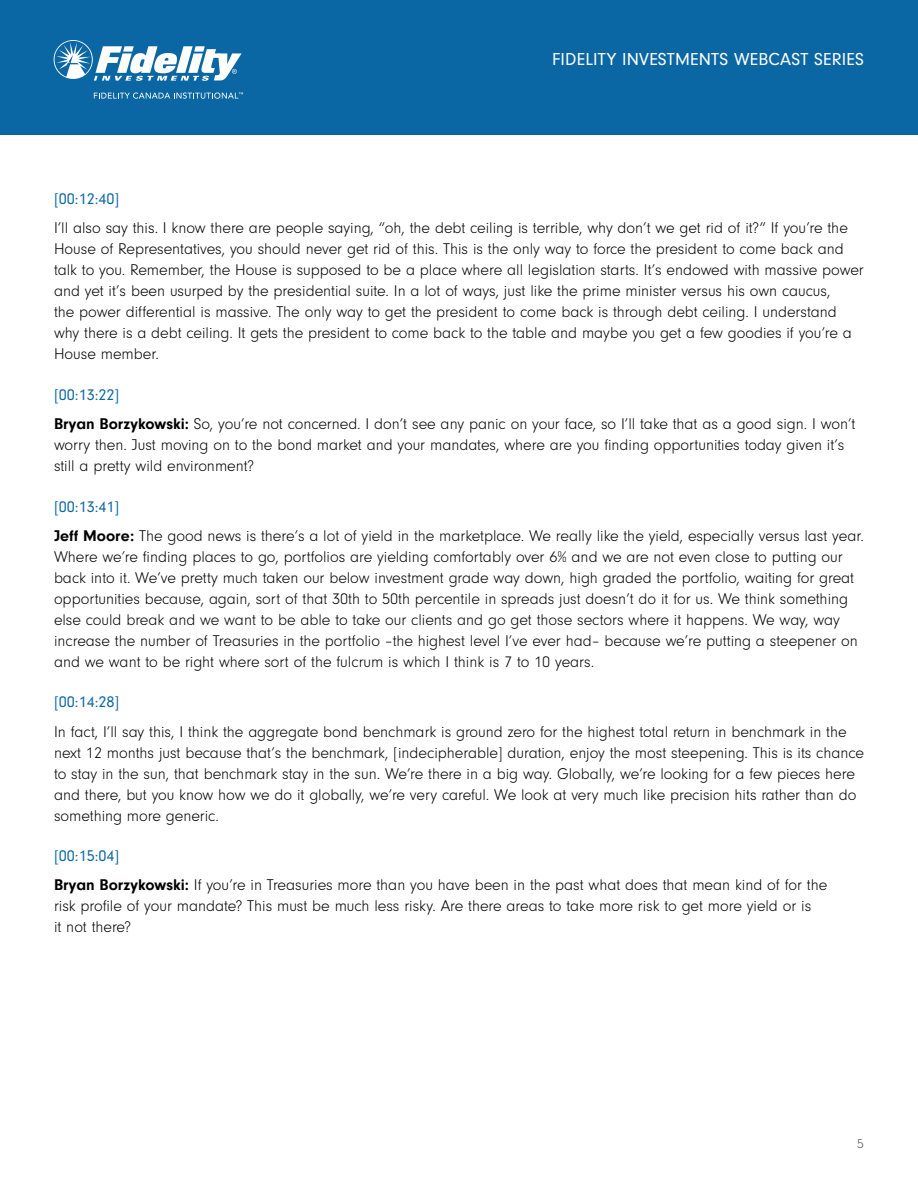
<style>
.page{position:relative;width:918px;height:1188px;background:#fff}
.page>*{position:absolute;margin:0;border:0;box-sizing:border-box;transform-origin:0 0}
.t1{font:18px "Neuzeit Gro";letter-spacing:.01em;color:#fff}
.t2{font:300 16.2px/21px "Neuzeit Gro";color:#000}
.t3{font:16.2px "Neuzeit Gro";color:#0b67a3}
.t4{font:300 13.5px "Neuzeit Gro";color:#58595b}
.s1{font-weight:400;color:#0b67a3}
.s2{font-weight:700}
</style>
<div class="page">
<div style="left:0;top:0;width:918px;height:135px;background:#0b67a3"></div>
<svg style="left:54px;top:40px;width:188px;height:41px"></svg>
<svg style="left:94px;top:92px;width:149px;height:7px"></svg>
<p class="t1" style="left:552px;top:49px;width:313px">FIDELITY INVESTMENTS WEBCAST SERIES</p>
<p class="t3" style="left:54px;top:190px;width:67px">[00:12:40]</p>
<p class="t2" style="left:54px;top:218px;width:811px">I’ll also say this. I know there are people saying, “oh, the debt ceiling is terrible, why don’t we get rid of it?” If you’re the House of Representatives, you should never get rid of this. This is the only way to force the president to come back and talk to you. Remember, the House is supposed to be a place where all legislation starts. It’s endowed with massive power and yet it’s been usurped by the presidential suite. In a lot of ways, just like the prime minister versus his own caucus,<br>the power differential is massive. The only way to get the president to come back is through debt ceiling. I understand why there is a debt ceiling. It gets the president to come back to the table and maybe you get a few goodies if you’re a House member.</p>
<p class="t2" style="left:54px;top:380px;width:803px;line-height:29.2px"><span class="s1">[00:13:22]<br></span><span class="s2">Bryan Borzykowski:</span> So, you’re not concerned. I don’t see any panic on your face, so I’ll take that as a good sign. I won’t</p>
<p class="t2" style="left:54px;top:435px;width:792px">worry then. Just moving on to the bond market and your mandates, where are you finding opportunities today given it’s still a pretty wild environment?</p>
<p class="t2" style="left:54px;top:492px;width:812px;line-height:29.2px"><span class="s1">[00:13:41]<br></span><span class="s2">Jeff Moore:</span> The good news is there’s a lot of yield in the marketplace. We really like the yield, especially versus last year.</p>
<p class="t2" style="left:54px;top:546px;width:805px">Where we’re finding places to go, portfolios are yielding comfortably over 6% and we are not even close to putting our back into it. We’ve pretty much taken our below investment grade way down, high graded the portfolio, waiting for great opportunities because, again, sort of that 30th to 50th percentile in spreads just doesn’t do it for us. We think something else could break and we want to be able to take our clients and go get those sectors where it happens. We way, way increase the number of Treasuries in the portfolio –the highest level I’ve ever had– because we’re putting a steepener on and we want to be right where sort of the fulcrum is which I think is 7 to 10 years.</p>
<p class="t3" style="left:54px;top:693px;width:67px">[00:14:28]</p>
<p class="t2" style="left:54px;top:721px;width:812px">In fact, I’ll say this, I think the aggregate bond benchmark is ground zero for the highest total return in benchmark in the next 12 months just because that’s the benchmark, [indecipherable] duration, enjoy the most steepening. This is its chance to stay in the sun, that benchmark stay in the sun. We’re there in a big way. Globally, we’re looking for a few pieces here and there, but you know how we do it globally, we’re very careful. We look at very much like precision hits rather than do something more generic.</p>
<p class="t2" style="left:54px;top:842px;width:775px;line-height:29.2px"><span class="s1">[00:15:04]<br></span><span class="s2">Bryan Borzykowski:</span> If you’re in Treasuries more than you have been in the past what does that mean kind of for the</p>
<p class="t2" style="left:54px;top:896px;width:759px">risk profile of your mandate? This must be much less risky. Are there areas to take more risk to get more yield or is it not there?</p>
<p class="t4" style="left:857px;top:1137px;width:8px">5</p>
</div>
